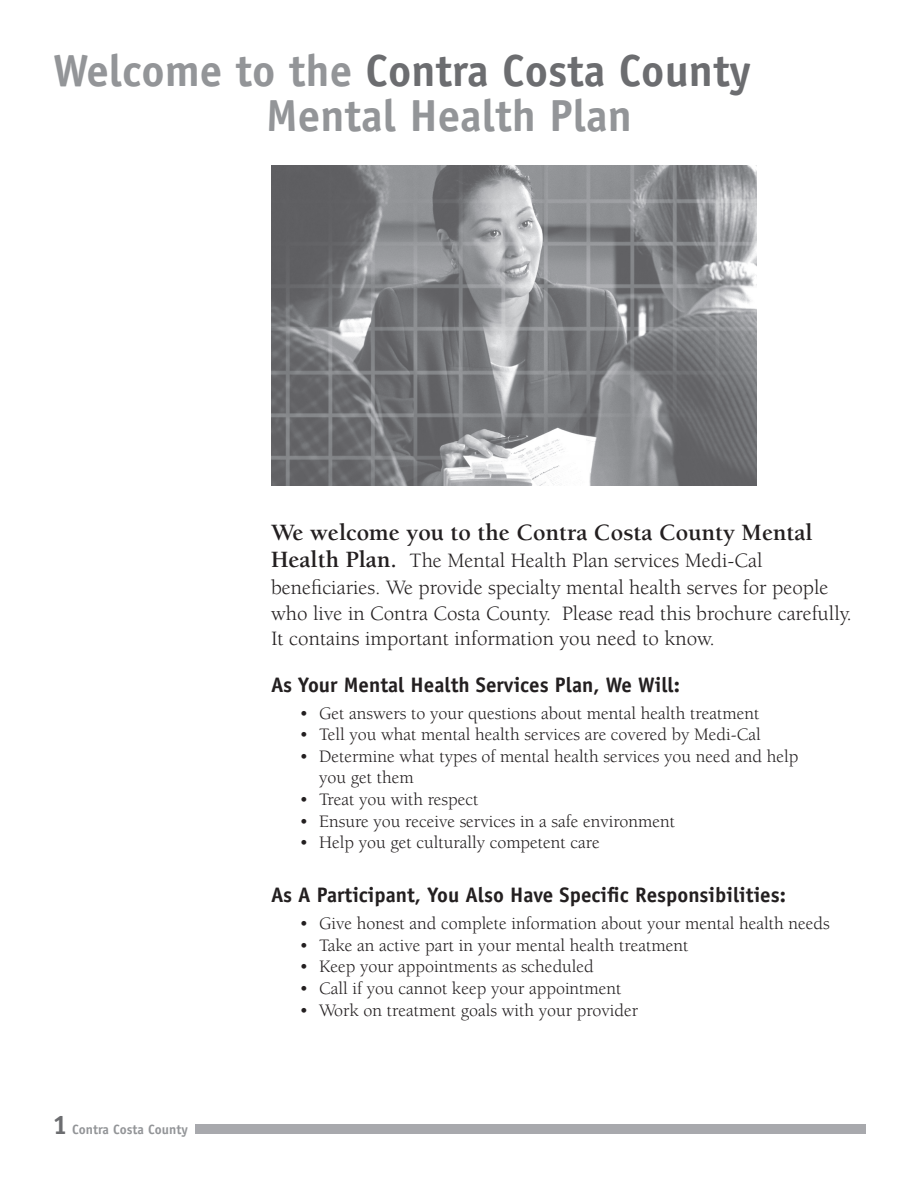
<style>
.page{position:relative;width:918px;height:1188px;background:#fff}
.page>*{position:absolute;margin:0;border:0;box-sizing:border-box;transform-origin:0 0}
.t1{font:700 45px/45px "Officina Sans";color:#939598}
.t2{font:700 24px "Berkeley";color:#231f20}
.t3{font:21px/25.8px "Berkeley";color:#231f20}
.t4{font:700 21px "Officina Sans";color:#231f20}
.t5{font:18px/21.6px "Berkeley";color:#231f20}
.t6{font:700 13.5px "Officina Sans";color:#939598}
.s1{color:#6c6d70}
.s2{font-size:27px;color:#6c6d70}
.s3{font-weight:700;font-size:24px}
</style>
<div class="page">
<div style="left:195px;top:1125px;width:670px;height:9px;background:#a8a9ad"></div>
<img style="left:272px;top:165px;width:485px;height:320px">
<h1 class="t1" style="left:266px;top:47px;width:487px;text-indent:-213px">Welcome to the <span class="s1">Contra Costa County<br></span>Mental Health Plan</h1>
<p class="t6" style="left:52px;top:1121px;width:137px"><span class="s2">1</span> Contra Costa County</p>
<h2 class="t2" style="left:271px;top:520px;width:543px">We welcome you to the Contra Costa County Mental</h2>
<p class="t3" style="left:271px;top:548px;width:582px"><span class="s3">Health Plan.</span> The Mental Health Plan services Medi-Cal beneficiaries. We provide specialty mental health serves for people who live in Contra Costa County. Please read this brochure carefully.<br>It contains important information you need to know.</p>
<p class="t4" style="left:271px;top:671px;width:411px">As Your Mental Health Services Plan, We Will:</p>
<p class="t5" style="left:300px;top:703px;width:461px">• Get answers to your questions about mental health treatment</p>
<p class="t5" style="left:300px;top:724px;width:463px">• Tell you what mental health services are covered by Medi-Cal</p>
<p class="t5" style="left:319px;top:746px;width:481px;text-indent:-20px">• Determine what types of mental health services you need and help you get them</p>
<p class="t5" style="left:300px;top:789px;width:180px">• Treat you with respect</p>
<p class="t5" style="left:300px;top:811px;width:377px">• Ensure you receive services in a safe environment</p>
<p class="t5" style="left:300px;top:832px;width:302px">• Help you get culturally competent care</p>
<p class="t4" style="left:271px;top:882px;width:516px">As A Participant, You Also Have Specific Responsibilities:</p>
<p class="t5" style="left:300px;top:913px;width:532px">• Give honest and complete information about your mental health needs</p>
<p class="t5" style="left:300px;top:935px;width:390px">• Take an active part in your mental health treatment</p>
<p class="t5" style="left:300px;top:956px;width:296px">• Keep your appointments as scheduled</p>
<p class="t5" style="left:300px;top:978px;width:324px">• Call if you cannot keep your appointment</p>
<p class="t5" style="left:300px;top:1000px;width:340px">• Work on treatment goals with your provider</p>
</div>
